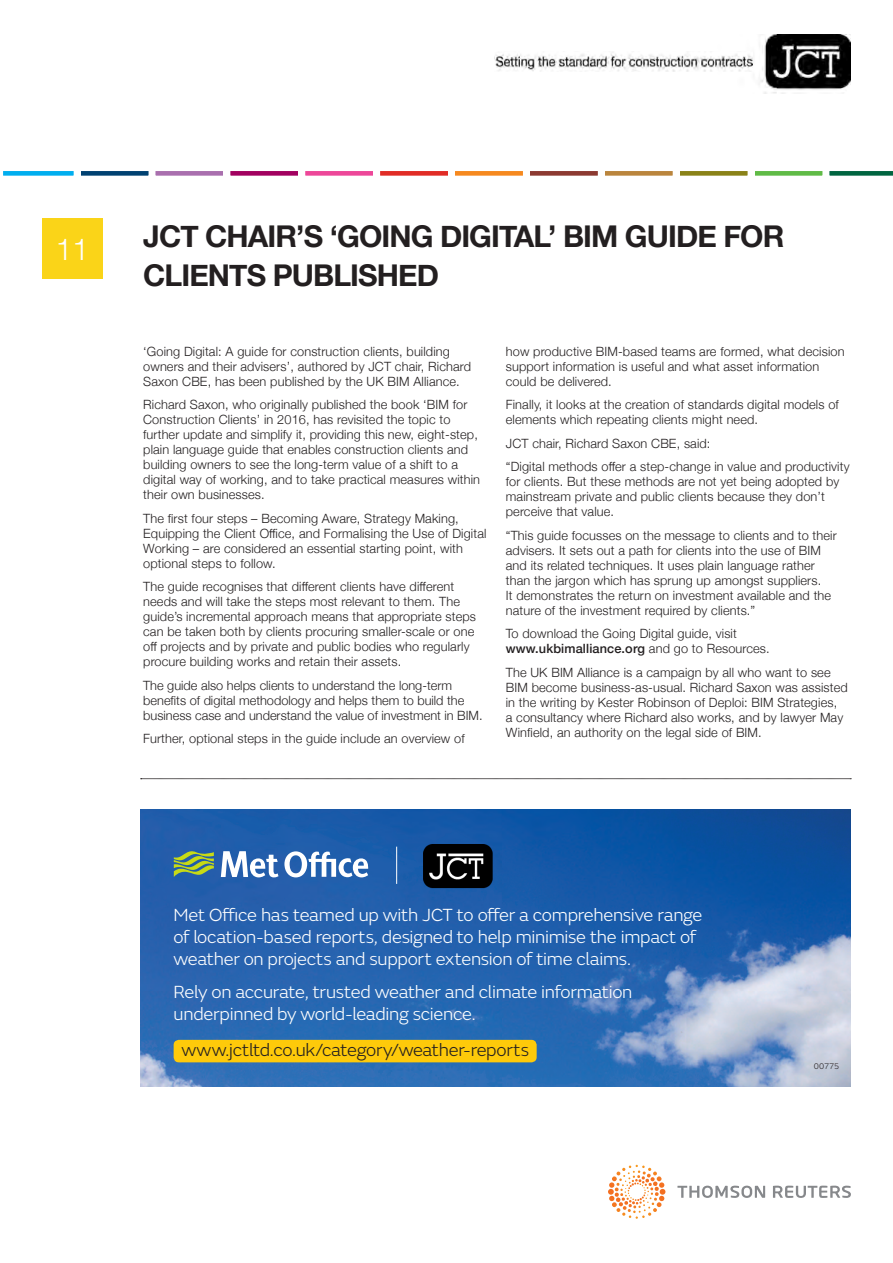
<style>
.page{position:relative;width:893px;height:1263px;background:#fff}
.page>*{position:absolute;margin:0;border:0;box-sizing:border-box;transform-origin:0 0}
.t1{font:700 30px/39px "Helvetica Neue";letter-spacing:-.03em;color:#231f20}
.t2{font:300 30px "Helvetica Neue";color:#fff}
.t3{font:300 18.3px/22px "FS Emeric";letter-spacing:-.015em;color:#fff}
.t4{font:300 18.3px "FS Emeric";letter-spacing:-.015em;color:#231f20}
.t5{font:300 12.75px/15px "Helvetica Neue";letter-spacing:.01em;color:#231f20}
.t6{font:300 8.55px "FS Emeric";letter-spacing:-.02em;color:#231f20}
.s1{font-weight:500}
</style>
<div class="page">
<img style="left:760px;top:34px;width:90px;height:60px">
<img style="left:494px;top:52px;width:259px;height:20px">
<div style="left:43px;top:218px;width:60px;height:61px;background:#fad418"></div>
<div style="left:81px;top:171px;width:68px;height:5px;background:#004171"></div>
<div style="left:79px;top:170px;width:71px;height:7px;border:1px solid #fff"></div>
<div style="left:455px;top:171px;width:68px;height:5px;background:#f6891f"></div>
<div style="left:453px;top:170px;width:71px;height:7px;border:1px solid #fff"></div>
<div style="left:380px;top:171px;width:68px;height:5px;background:#e12c26"></div>
<div style="left:379px;top:170px;width:71px;height:7px;border:1px solid #fff"></div>
<div style="left:230px;top:171px;width:68px;height:5px;background:#a20160"></div>
<div style="left:229px;top:170px;width:71px;height:7px;border:1px solid #fff"></div>
<div style="left:155px;top:171px;width:68px;height:5px;background:#a96fae"></div>
<div style="left:154px;top:170px;width:71px;height:7px;border:1px solid #fff"></div>
<div style="left:530px;top:171px;width:68px;height:5px;background:#8c3a31"></div>
<div style="left:528px;top:170px;width:71px;height:7px;border:1px solid #fff"></div>
<div style="left:605px;top:171px;width:68px;height:5px;background:#ba853d"></div>
<div style="left:603px;top:170px;width:71px;height:7px;border:1px solid #fff"></div>
<div style="left:305px;top:171px;width:68px;height:5px;background:#ed4799"></div>
<div style="left:304px;top:170px;width:71px;height:7px;border:1px solid #fff"></div>
<div style="left:754px;top:171px;width:68px;height:5px;background:#60bb46"></div>
<div style="left:753px;top:170px;width:71px;height:7px;border:1px solid #fff"></div>
<div style="left:680px;top:171px;width:68px;height:5px;background:#8a8218"></div>
<div style="left:678px;top:170px;width:71px;height:7px;border:1px solid #fff"></div>
<svg style="left:829px;top:171px;width:64px;height:5px"></svg>
<div style="left:3px;top:171px;width:71px;height:5px;background:#00aeef"></div>
<div style="left:2px;top:170px;width:73px;height:7px;border:1px solid #fff"></div>
<svg style="left:677px;top:1185px;width:174px;height:13px"></svg>
<svg style="left:608px;top:1165px;width:57px;height:51px"></svg>
<svg style="left:141px;top:778px;width:710px;height:1px"></svg>
<img style="left:140px;top:809px;width:710px;height:277px">
<svg style="left:221px;top:851px;width:148px;height:26px"></svg>
<svg style="left:174px;top:848px;width:40px;height:29px"></svg>
<img style="left:421px;top:840px;width:73px;height:50px">
<hr style="left:396px;top:847px;width:1px;height:37px;background:#fff">
<div style="left:174px;top:1040px;width:363px;height:22px;background:#feca0a;border-radius:5px"></div>
<p class="t2" style="left:56px;top:225px;width:35px">11</p>
<p class="t1" style="left:143px;top:218px;width:643px">JCT CHAIR’S ‘GOING DIGITAL’ BIM GUIDE FOR<br>CLIENTS PUBLISHED</p>
<p class="t5" style="left:143px;top:343px;width:329px">‘Going Digital: A guide for construction clients, building owners and their advisers’, authored by JCT chair, Richard<br>Saxon CBE, has been published by the UK BIM Alliance.</p>
<p class="t5" style="left:143px;top:396px;width:338px">Richard Saxon, who originally published the book ‘BIM for Construction Clients’ in 2016, has revisited the topic to further update and simplify it, providing this new, eight-step, plain language guide that enables construction clients and building owners to see the long-term value of a shift to a digital way of working, and to take practical measures within their own businesses.</p>
<p class="t5" style="left:143px;top:510px;width:345px">The first four steps – Becoming Aware, Strategy Making, Equipping the Client Office, and Formalising the Use of Digital Working – are considered an essential starting point, with optional steps to follow.</p>
<p class="t5" style="left:143px;top:578px;width:334px">The guide recognises that different clients have different needs and will take the steps most relevant to them. The guide’s incremental approach means that appropriate steps can be taken both by clients procuring smaller-scale or one off projects and by private and public bodies who regularly procure building works and retain their assets.</p>
<p class="t5" style="left:143px;top:677px;width:341px">The guide also helps clients to understand the long-term benefits of digital methodology and helps them to build the business case and understand the value of investment in BIM.</p>
<p class="t5" style="left:143px;top:730px;width:323px">Further, optional steps in the guide include an overview of</p>
<p class="t5" style="left:506px;top:343px;width:340px">how productive BIM-based teams are formed, what decision support information is useful and what asset information could be delivered.</p>
<p class="t5" style="left:506px;top:396px;width:334px">Finally, it looks at the creation of standards digital models of elements which repeating clients might need.</p>
<p class="t5" style="left:506px;top:435px;width:206px">JCT chair, Richard Saxon CBE, said:</p>
<p class="t5" style="left:506px;top:458px;width:345px">“Digital methods offer a step-change in value and productivity for clients. But these methods are not yet being adopted by mainstream private and public clients because they don’t perceive that value.</p>
<p class="t5" style="left:506px;top:527px;width:332px">“This guide focusses on the message to clients and to their advisers. It sets out a path for clients into the use of BIM and its related techniques. It uses plain language rather than the jargon which has sprung up amongst suppliers.<br>It demonstrates the return on investment available and the nature of the investment required by clients.”</p>
<p class="t5" style="left:506px;top:625px;width:265px">To download the Going Digital guide, visit <span class="s1">www.ukbimalliance.org</span> and go to Resources.</p>
<p class="t5" style="left:506px;top:663px;width:343px">The UK BIM Alliance is a campaign by all who want to see BIM become business-as-usual. Richard Saxon was assisted in the writing by Kester Robinson of Deploi: BIM Strategies,<br>a consultancy where Richard also works, and by lawyer May Winfield, an authority on the legal side of BIM.</p>
<p class="t3" style="left:174px;top:903px;width:530px">Met Office has teamed up with JCT to offer a comprehensive range of location-based reports, designed to help minimise the impact of weather on projects and support extension of time claims.</p>
<p class="t3" style="left:174px;top:980px;width:460px">Rely on accurate, trusted weather and climate information underpinned by world-leading science.</p>
<p class="t4" style="left:181px;top:1037px;width:349px">www.jctltd.co.uk/category/weather-reports</p>
<p class="t6" style="left:814px;top:1061px;width:27px">00775</p>
</div>
